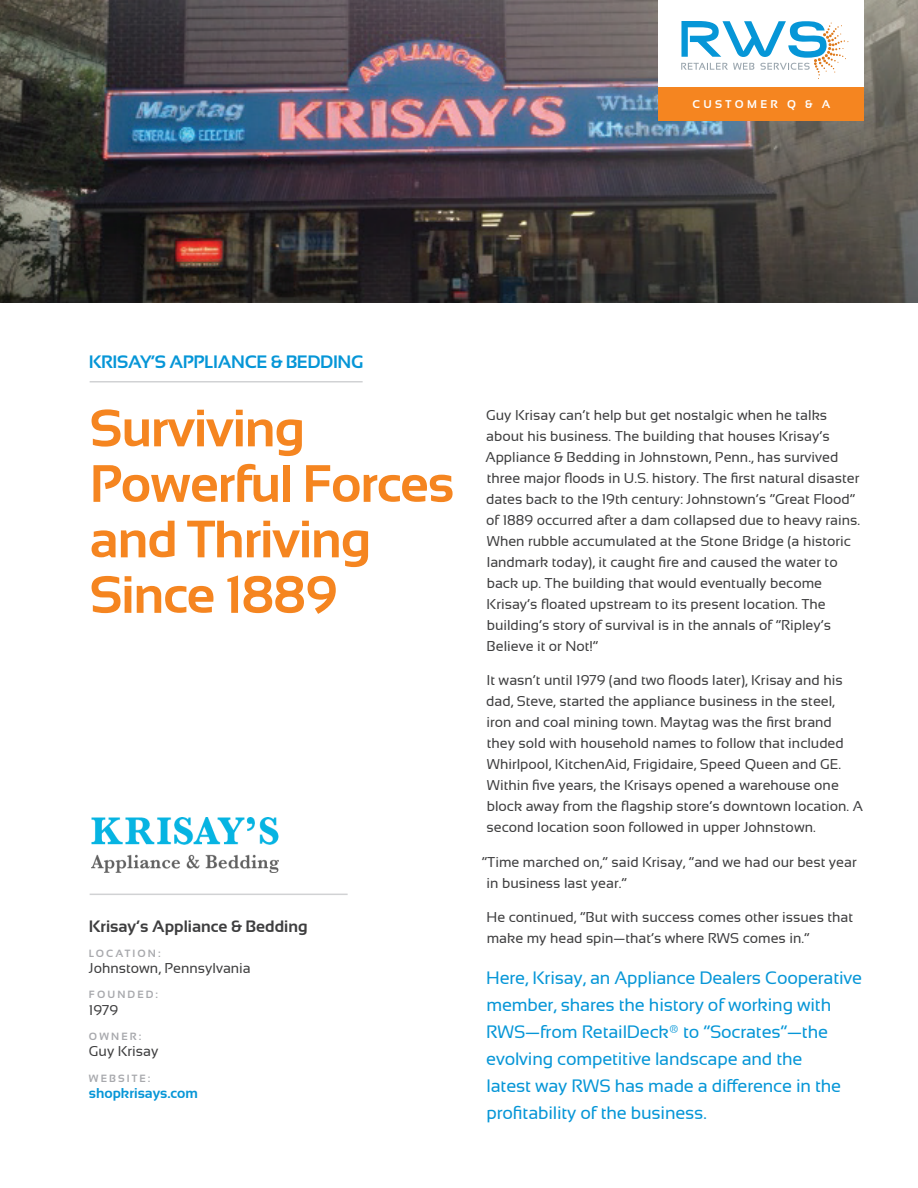
<style>
.page{position:relative;width:918px;height:1188px;background:#fff}
.page>*{position:absolute;margin:0;border:0;box-sizing:border-box;transform-origin:0 0}
.t1{font:700 52.5px/55.5px "Sansation";letter-spacing:-.02em;color:#f58520}
.t2{font:18px/27px "Sansation";letter-spacing:-.01em;color:#0696d7}
.t3{font:700 18px "Sansation";letter-spacing:-.02em;color:#0696d7}
.t4{font:700 16.5px "Sansation";color:#3e3e3f}
.t5{font:14.25px/21px "Sansation";color:#3e3e3f}
.t6{font:700 14.25px "Sansation";color:#0696d7}
.t7{font:700 11.25px "Sansation";letter-spacing:.3em;color:#fff}
.t8{font:700 10.5px "Sansation";letter-spacing:.2em;color:#a8a9ad}
</style>
<div class="page">
<img style="left:0;top:0;width:918px;height:303px">
<div style="left:659px;top:0;width:205px;height:88px;background:#fff"></div>
<svg style="left:681px;top:21px;width:167px;height:58px"></svg>
<div style="left:659px;top:88px;width:205px;height:33px;background:#f58520"></div>
<hr style="left:90px;top:381px;width:273px;height:1px;background:#d1d2d4">
<hr style="left:90px;top:894px;width:258px;height:1px;background:#d1d2d4">
<img style="left:91px;top:818px;width:188px;height:54px">
<p class="t7" style="left:692px;top:98px;width:140px">CUSTOMER Q &amp; A</p>
<p class="t3" style="left:89px;top:351px;width:276px">KRISAY’S APPLIANCE &amp; BEDDING</p>
<p class="t1" style="left:90px;top:400px;width:366px">Surviving<br>Powerful Forces and Thriving<br>Since 1889</p>
<p class="t4" style="left:89px;top:917px;width:220px">Krisay’s Appliance &amp; Bedding</p>
<p class="t8" style="left:89px;top:947px;width:73px">LOCATION:</p>
<p class="t5" style="left:89px;top:958px;width:163px">Johnstown, Pennsylvania</p>
<p class="t8" style="left:89px;top:989px;width:71px">FOUNDED:</p>
<p class="t5" style="left:89px;top:999px;width:31px">1979</p>
<p class="t8" style="left:89px;top:1030px;width:54px">OWNER:</p>
<p class="t5" style="left:89px;top:1041px;width:71px">Guy Krisay</p>
<p class="t8" style="left:89px;top:1072px;width:63px">WEBSITE:</p>
<p class="t6" style="left:89px;top:1085px;width:110px">shopkrisays.com</p>
<p class="t5" style="left:485px;top:405px;width:376px">Guy Krisay can’t help but get nostalgic when he talks about his business. The building that houses Krisay’s Appliance &amp; Bedding in Johnstown, Penn., has survived three major floods in U.S. history. The first natural disaster dates back to the 19th century: Johnstown’s “Great Flood” of 1889 occurred after a dam collapsed due to heavy rains.<br>When rubble accumulated at the Stone Bridge (a historic landmark today), it caught fire and caused the water to back up. The building that would eventually become Krisay’s floated upstream to its present location. The building’s story of survival is in the annals of “Ripley’s Believe it or Not!”</p>
<p class="t5" style="left:486px;top:670px;width:378px">It wasn’t until 1979 (and two floods later), Krisay and his dad, Steve, started the appliance business in the steel, iron and coal mining town. Maytag was the first brand they sold with household names to follow that included Whirlpool, KitchenAid, Frigidaire, Speed Queen and GE.<br>Within five years, the Krisays opened a warehouse one block away from the flagship store’s downtown location. A second location soon followed in upper Johnstown.</p>
<p class="t5" style="left:487px;top:852px;width:372px;text-indent:-5px">“Time marched on,” said Krisay, “and we had our best year in business last year.”</p>
<p class="t5" style="left:487px;top:907px;width:368px">He continued, “But with success comes other issues that make my head spin—that’s where RWS comes in.”</p>
<p class="t2" style="left:486px;top:964px;width:377px">Here, Krisay, an Appliance Dealers Cooperative member, shares the history of working with RWS—from RetailDeck® to “Socrates”—the evolving competitive landscape and the<br>latest way RWS has made a difference in the profitability of the business.</p>
</div>
